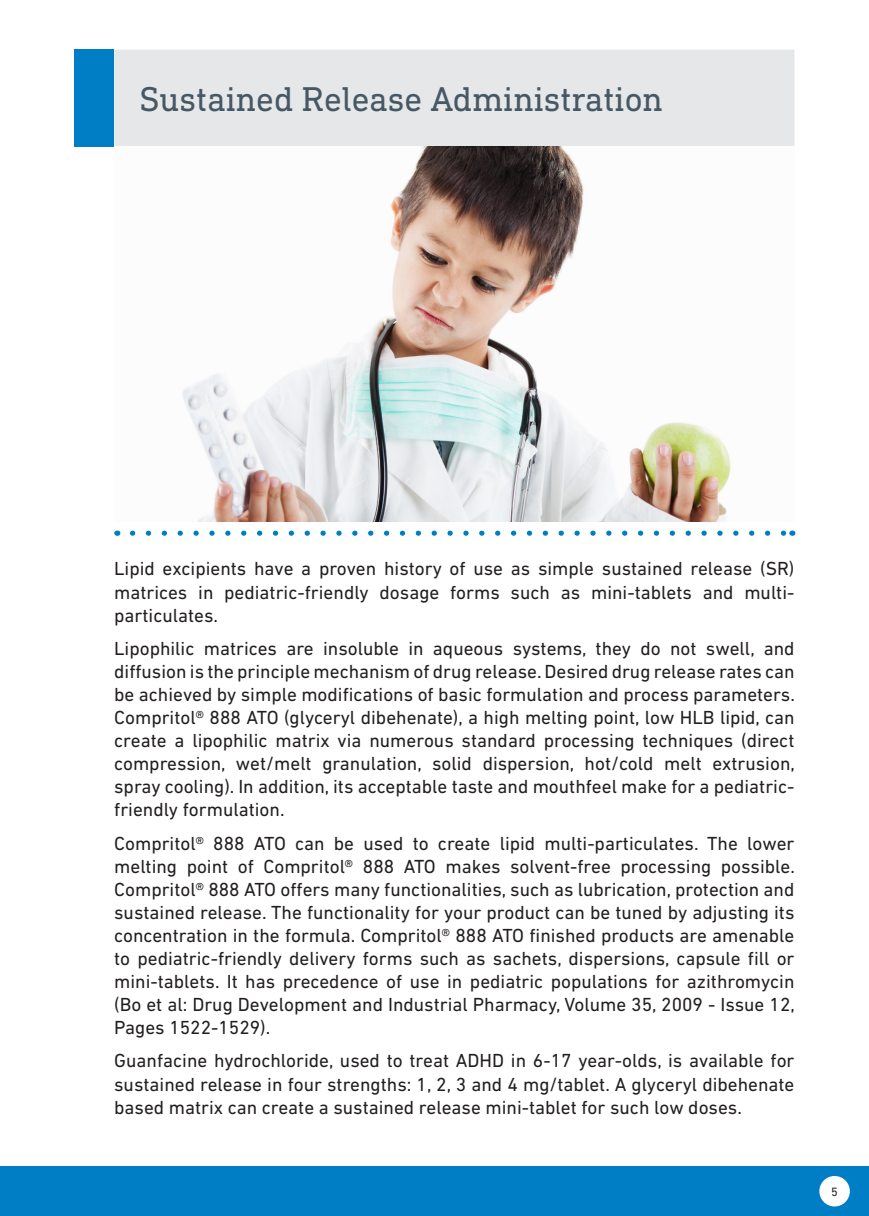
<style>
.page{position:relative;width:869px;height:1216px;background:#fff}
.page>*{position:absolute;margin:0;border:0;box-sizing:border-box;transform-origin:0 0}
.titre-page{font:35px "DIN Next Slab Pro";color:#475865}
.Tableau{font:19.25px/23.1px "DIN Next LT Pro";color:#231f20;text-align:justify}
.t1{font:12.25px "DIN Next LT Pro";color:#231f20}
</style>
<div class="page">
<div style="left:0;top:1166px;width:868px;height:49px;background:#007ec5"></div>
<div style="left:819px;top:1175px;width:30px;height:31px;background:#fff;border-radius:50%"></div>
<div style="left:114px;top:50px;width:680px;height:97px;background:#e6e7e9"></div>
<div style="left:74px;top:50px;width:40px;height:97px;background:#007ec5"></div>
<svg style="left:132px;top:530px;width:651px;height:6px"></svg>
<img style="left:183px;top:147px;width:548px;height:374px">
<p class="titre-page" style="left:139px;top:79px;width:525px">Sustained Release Administration</p>
<p class="Tableau" style="left:114px;top:557px;width:681px">Lipid excipients have a proven history of use as simple sustained release (SR) matrices in pediatric-friendly dosage forms such as mini-tablets and multi&shy;particulates.</p>
<p class="Tableau" style="left:114px;top:636px;width:682px">Lipophilic matrices are insoluble in aqueous systems, they do not swell, and diffusion is the principle mechanism of drug release. Desired drug release rates can be achieved by simple modifications of basic formulation and process parameters.<br>Compritol® 888 ATO (glyceryl dibehenate), a high melting point, low HLB lipid, can create a lipophilic matrix via numerous standard processing techniques (direct compression, wet/melt granulation, solid dispersion, hot/cold melt extrusion, spray cooling). In addition, its acceptable taste and mouthfeel make for a pediatric&shy;friendly formulation.</p>
<p class="Tableau" style="left:114px;top:831px;width:682px">Compritol® 888 ATO can be used to create lipid multi-particulates. The lower melting point of Compritol® 888 ATO makes solvent-free processing possible.<br>Compritol® 888 ATO offers many functionalities, such as lubrication, protection and sustained release. The functionality for your product can be tuned by adjusting its concentration in the formula. Compritol® 888 ATO finished products are amenable to pediatric-friendly delivery forms such as sachets, dispersions, capsule fill or mini-tablets. It has precedence of use in pediatric populations for azithromycin (Bo et al: Drug Development and Industrial Pharmacy, Volume 35, 2009 - Issue 12, Pages 1522-1529).</p>
<p class="Tableau" style="left:114px;top:1049px;width:681px">Guanfacine hydrochloride, used to treat ADHD in 6-17 year-olds, is available for sustained release in four strengths: 1, 2, 3 and 4 mg/tablet. A glyceryl dibehenate based matrix can create a sustained release mini-tablet for such low doses.</p>
<p class="t1" style="left:830px;top:1184px;width:8px">5</p>
</div>
